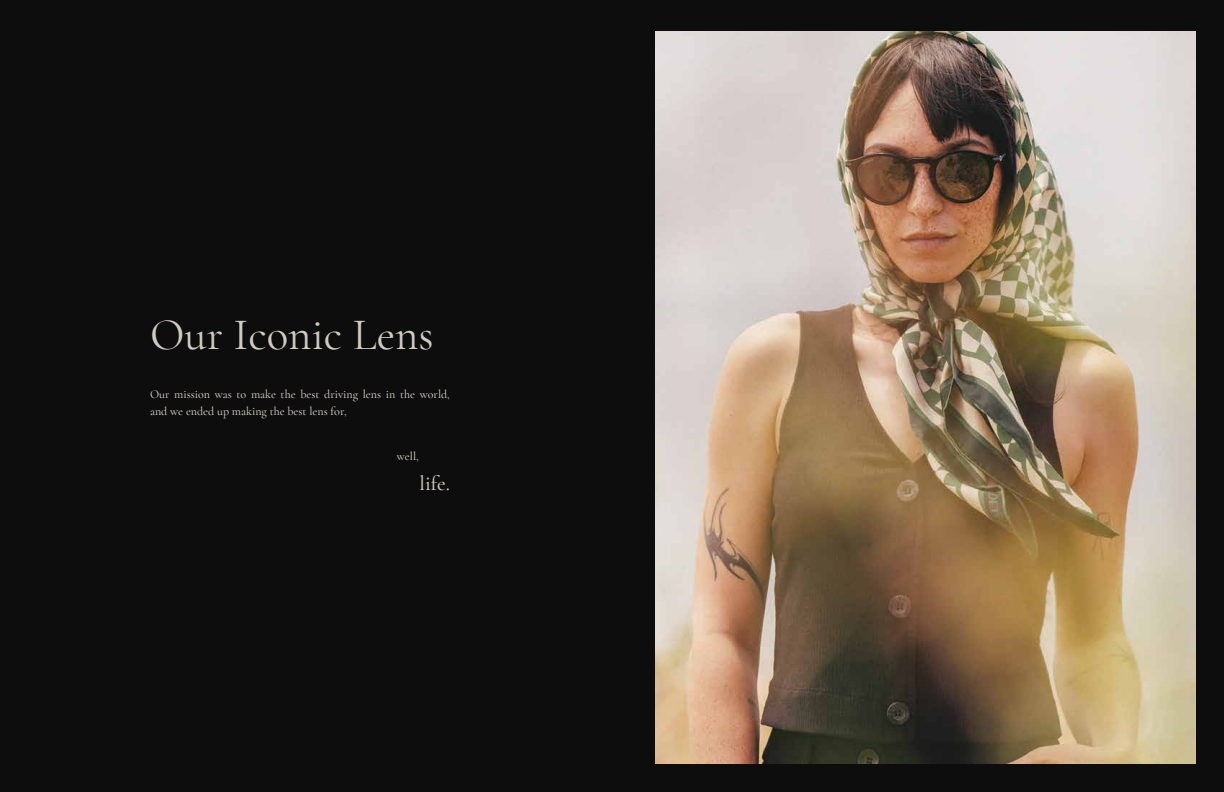
<style>
.page{position:relative;width:1224px;height:792px;background:#0d0d0d}
.page>*{position:absolute;margin:0;border:0;box-sizing:border-box;transform-origin:0 0}
.t1{font:45px "Cormorant Garamond";color:#cfccbf}
.t2{font:500 21px "Cormorant Garamond";color:#cfccbf}
.t3{font:500 12px/17px "Cormorant Garamond";color:#cfccbf}
</style>
<div class="page">
<img style="left:656px;top:31px;width:539px;height:733px">
<h1 class="t1" style="left:150px;top:307px;width:285px">Our Iconic Lens</h1>
<p class="t3" style="left:150px;top:385px;width:301px">Our mission was to make the best driving lens in the world, and we ended up making the best lens for,</p>
<p class="t3" style="left:397px;top:447px;width:23px">well,</p>
<h2 class="t2" style="left:420px;top:470px;width:32px">life.</h2>
</div>
